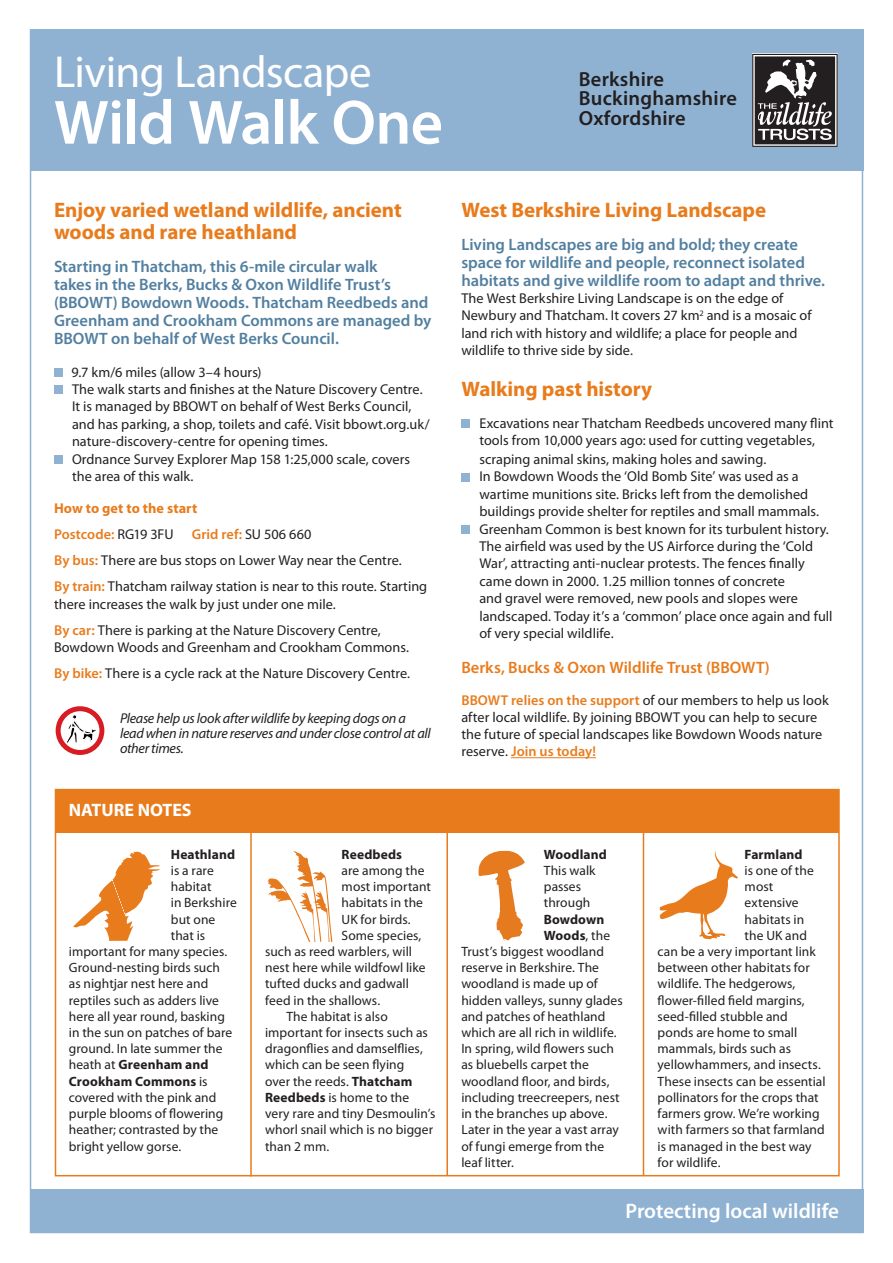
<style>
.page{position:relative;width:893px;height:1263px;background:#fff}
.page>*{position:absolute;margin:0;border:0;box-sizing:border-box;transform-origin:0 0}
.t1{font:600 63px "Myriad Pro";letter-spacing:-.015em;color:#fff}
.t2{font:45px "Myriad Pro";letter-spacing:-.01em;color:#fff}
.t3{font:700 21px/22.5px "Myriad Pro";letter-spacing:-.005em;color:#e87c1d}
.t4{font:600 21px "Myriad Pro";color:#fff}
.t5{font:600 20.4px/19.6px "Myriad Pro";letter-spacing:.015em;color:#231f20}
.t6{font:700 18px "Myriad Pro";color:#fff}
.t7{font:600 16.5px/18px "Myriad Pro";color:#527fa0}
.t8{font:600 16.5px "Myriad Pro";color:#e87c1d}
.t9{font:14.25px/17.4px "Myriad Pro";color:#231f20}
.t10{font:italic 14.25px/15px "Myriad Pro";letter-spacing:-.02em;color:#231f20}
.t11{font:600 14.25px "Myriad Pro";letter-spacing:.005em;color:#e87c1d}
.t12{font:700 14.25px "Myriad Pro";letter-spacing:.005em;color:#e87c1d}
.t13{font:13.5px/16.2px "Myriad Pro";letter-spacing:.005em;color:#231f20}
.t14{font:700 13.5px "Myriad Pro";letter-spacing:.01em;color:#231f20}
.s1{font-weight:400;color:#231f20}
.s2{font-weight:600;color:#e87c1d}
.s3{font-weight:700}
</style>
<div class="page">
<div style="left:30px;top:1189px;width:833px;height:44px;background:#8fb2d3"></div>
<div style="left:30px;top:30px;width:833px;height:141px;background:#8fb2d3"></div>
<svg style="left:752px;top:54px;width:86px;height:93px;background:#625f5f"></svg>
<hr style="left:511px;top:757px;width:85px;height:1px;background:#e87c1d">
<div style="left:461px;top:419px;width:9px;height:9px;background:#8fb2d3"></div>
<div style="left:461px;top:473px;width:9px;height:8px;background:#8fb2d3"></div>
<div style="left:461px;top:525px;width:9px;height:9px;background:#8fb2d3"></div>
<div style="left:56px;top:789px;width:783px;height:43px;background:#e87c1d"></div>
<hr style="left:250px;top:832px;width:2px;height:344px;background:#e87c1d">
<hr style="left:446px;top:832px;width:2px;height:343px;background:#e87c1d">
<hr style="left:643px;top:832px;width:1px;height:343px;background:#e87c1d">
<svg style="left:73px;top:852px;width:87px;height:89px"></svg>
<svg style="left:478px;top:850px;width:47px;height:91px"></svg>
<svg style="left:267px;top:851px;width:65px;height:91px"></svg>
<svg style="left:659px;top:850px;width:79px;height:89px"></svg>
<div style="left:54px;top:368px;width:8px;height:9px;background:#8fb2d3"></div>
<div style="left:54px;top:385px;width:8px;height:9px;background:#8fb2d3"></div>
<div style="left:54px;top:455px;width:8px;height:9px;background:#8fb2d3"></div>
<svg style="left:55px;top:706px;width:50px;height:49px"></svg>
<div style="left:57px;top:707px;width:46px;height:47px;border:4px solid #d81c23;border-radius:50%"></div>
<div style="left:56px;top:706px;width:48px;height:49px;border:2px solid #d81c23;border-radius:50%"></div>
<svg style="left:66px;top:715px;width:30px;height:29px"></svg>
<p class="t2" style="left:54px;top:44px;width:319px">Living Landscape</p>
<p class="t1" style="left:54px;top:82px;width:391px">Wild Walk One</p>
<p class="t5" style="left:579px;top:69px;width:160px">Berkshire<br>Buckinghamshire<br>Oxfordshire</p>
<p class="t3" style="left:54px;top:198px;width:349px">Enjoy varied wetland wildlife, ancient woods and rare heathland</p>
<p class="t7" style="left:54px;top:257px;width:379px">Starting in Thatcham, this 6-mile circular walk<br>takes in the Berks, Bucks &amp; Oxon Wildlife Trust’s (BBOWT) Bowdown Woods. Thatcham Reedbeds and Greenham and Crookham Commons are managed by BBOWT on behalf of West Berks Council.</p>
<p class="t9" style="left:71px;top:363px;width:192px">9.7 km/6 miles (allow 3–4 hours)</p>
<p class="t9" style="left:72px;top:380px;width:359px">The walk starts and finishes at the Nature Discovery Centre.<br>It is managed by BBOWT on behalf of West Berks Council, and has parking, a shop, toilets and café. Visit bbowt.org.uk/ nature-discovery-centre for opening times.</p>
<p class="t9" style="left:72px;top:450px;width:340px">Ordnance Survey Explorer Map 158 1:25,000 scale, covers the area of this walk.</p>
<p class="t12" style="left:54px;top:499px;width:145px">How to get to the start</p>
<p class="t11" style="left:54px;top:525px;width:121px">Postcode: <span class="s1">RG19 3FU</span></p>
<p class="t11" style="left:192px;top:525px;width:121px">Grid ref: <span class="s1">SU 506 660</span></p>
<p class="t9" style="left:54px;top:552px;width:349px"><span class="s2">By bus:</span> There are bus stops on Lower Way near the Centre.</p>
<p class="t9" style="left:54px;top:578px;width:375px"><span class="s2">By train:</span> Thatcham railway station is near to this route. Starting there increases the walk by just under one mile.</p>
<p class="t9" style="left:54px;top:621px;width:357px"><span class="s2">By car:</span> There is parking at the Nature Discovery Centre,<br>Bowdown Woods and Greenham and Crookham Commons.</p>
<p class="t9" style="left:54px;top:664px;width:358px"><span class="s2">By bike:</span> There is a cycle rack at the Nature Discovery Centre.</p>
<p class="t10" style="left:120px;top:710px;width:312px">Please help us look after wildlife by keeping dogs on a lead when in nature reserves and under close control at all other times.</p>
<p class="t6" style="left:69px;top:798px;width:124px">NATURE NOTES</p>
<p class="t14" style="left:171px;top:845px;width:66px">Heathland</p>
<p class="t13" style="left:171px;top:862px;width:44px">is a rare</p>
<p class="t13" style="left:171px;top:878px;width:42px">habitat</p>
<p class="t13" style="left:171px;top:895px;width:67px">in Berkshire</p>
<p class="t13" style="left:171px;top:911px;width:46px">but one</p>
<p class="t13" style="left:69px;top:927px;width:165px;text-indent:102px">that is important for many species.<br>Ground-nesting birds such as nightjar nest here and reptiles such as adders live here all year round, basking in the sun on patches of bare ground. In late summer the heath at <span class="s3">Greenham and<br>Crookham Commons</span> is covered with the pink and purple blooms of flowering heather; contrasted by the bright yellow gorse.</p>
<p class="t14" style="left:342px;top:845px;width:62px">Reedbeds</p>
<p class="t13" style="left:342px;top:862px;width:84px">are among the</p>
<p class="t13" style="left:342px;top:878px;width:91px">most important</p>
<p class="t13" style="left:342px;top:895px;width:83px">habitats in the</p>
<p class="t13" style="left:342px;top:911px;width:71px">UK for birds.</p>
<p class="t13" style="left:265px;top:927px;width:162px;text-indent:77px">Some species, such as reed warblers, will nest here while wildfowl like tufted ducks and gadwall</p>
<p class="t13" style="left:265px;top:992px;width:117px">feed in the shallows.</p>
<p class="t13" style="left:265px;top:1008px;width:172px;text-indent:21px">The habitat is also important for insects such as dragonflies and damselflies, which can be seen flying<br>over the reeds. <span class="s3">Thatcham<br>Reedbeds</span> is home to the very rare and tiny Desmoulin’s whorl snail which is no bigger than 2 mm.</p>
<p class="t3" style="left:461px;top:198px;width:306px">West Berkshire Living Landscape</p>
<p class="t7" style="left:461px;top:235px;width:365px">Living Landscapes are big and bold; they create space for wildlife and people, reconnect isolated habitats and give wildlife room to adapt and thrive.</p>
<p class="t9" style="left:461px;top:289px;width:352px">The West Berkshire Living Landscape is on the edge of Newbury and Thatcham. It covers 27 km<sup>2</sup> and is a mosaic of land rich with history and wildlife; a place for people and wildlife to thrive side by side.</p>
<p class="t3" style="left:461px;top:376px;width:192px">Walking past history</p>
<p class="t9" style="left:479px;top:414px;width:356px">Excavations near Thatcham Reedbeds uncovered many flint tools from 10,000 years ago: used for cutting vegetables,</p>
<p class="t9" style="left:479px;top:450px;width:289px">scraping animal skins, making holes and sawing.</p>
<p class="t9" style="left:479px;top:468px;width:341px">In Bowdown Woods the ‘Old Bomb Site’ was used as a wartime munitions site. Bricks left from the demolished buildings provide shelter for reptiles and small mammals.</p>
<p class="t9" style="left:479px;top:520px;width:355px">Greenham Common is best known for its turbulent history.<br>The airfield was used by the US Airforce during the ‘Cold War’, attracting anti-nuclear protests. The fences finally came down in 2000. 1.25 million tonnes of concrete<br>and gravel were removed, new pools and slopes were landscaped. Today it’s a ‘common’ place once again and full of very special wildlife.</p>
<p class="t8" style="left:461px;top:657px;width:310px">Berks, Bucks &amp; Oxon Wildlife Trust (BBOWT)</p>
<p class="t9" style="left:461px;top:691px;width:369px"><span class="s2">BBOWT relies on the support</span> of our members to help us look after local wildlife. By joining BBOWT you can help to secure the future of special landscapes like Bowdown Woods nature reserve. <span class="s2">Join us today!</span></p>
<p class="t14" style="left:544px;top:845px;width:64px">Woodland</p>
<p class="t13" style="left:544px;top:862px;width:53px">This walk</p>
<p class="t13" style="left:544px;top:878px;width:39px">passes</p>
<p class="t13" style="left:544px;top:895px;width:48px">through</p>
<p class="t14" style="left:544px;top:910px;width:62px">Bowdown</p>
<p class="t13" style="left:461px;top:927px;width:163px;text-indent:82px"><span class="s3">Woods</span>, the<br>Trust’s biggest woodland reserve in Berkshire. The woodland is made up of hidden valleys, sunny glades and patches of heathland which are all rich in wildlife.<br>In spring, wild flowers such as bluebells carpet the woodland floor, and birds, including treecreepers, nest in the branches up above.<br>Later in the year a vast array of fungi emerge from the leaf litter.</p>
<p class="t14" style="left:745px;top:845px;width:60px">Farmland</p>
<p class="t13" style="left:745px;top:862px;width:71px">is one of the</p>
<p class="t13" style="left:745px;top:878px;width:30px">most</p>
<p class="t13" style="left:745px;top:895px;width:56px">extensive</p>
<p class="t13" style="left:745px;top:911px;width:61px">habitats in</p>
<p class="t13" style="left:658px;top:927px;width:170px;text-indent:87px">the UK and can be a very important link between other habitats for wildlife. The hedgerows, flower-filled field margins, seed-filled stubble and ponds are home to small mammals, birds such as yellowhammers, and insects.<br>These insects can be essential pollinators for the crops that farmers grow. We’re working with farmers so that farmland is managed in the best way for wildlife.</p>
<p class="t4" style="left:625px;top:1198px;width:215px">Protecting local wildlife</p>
</div>
